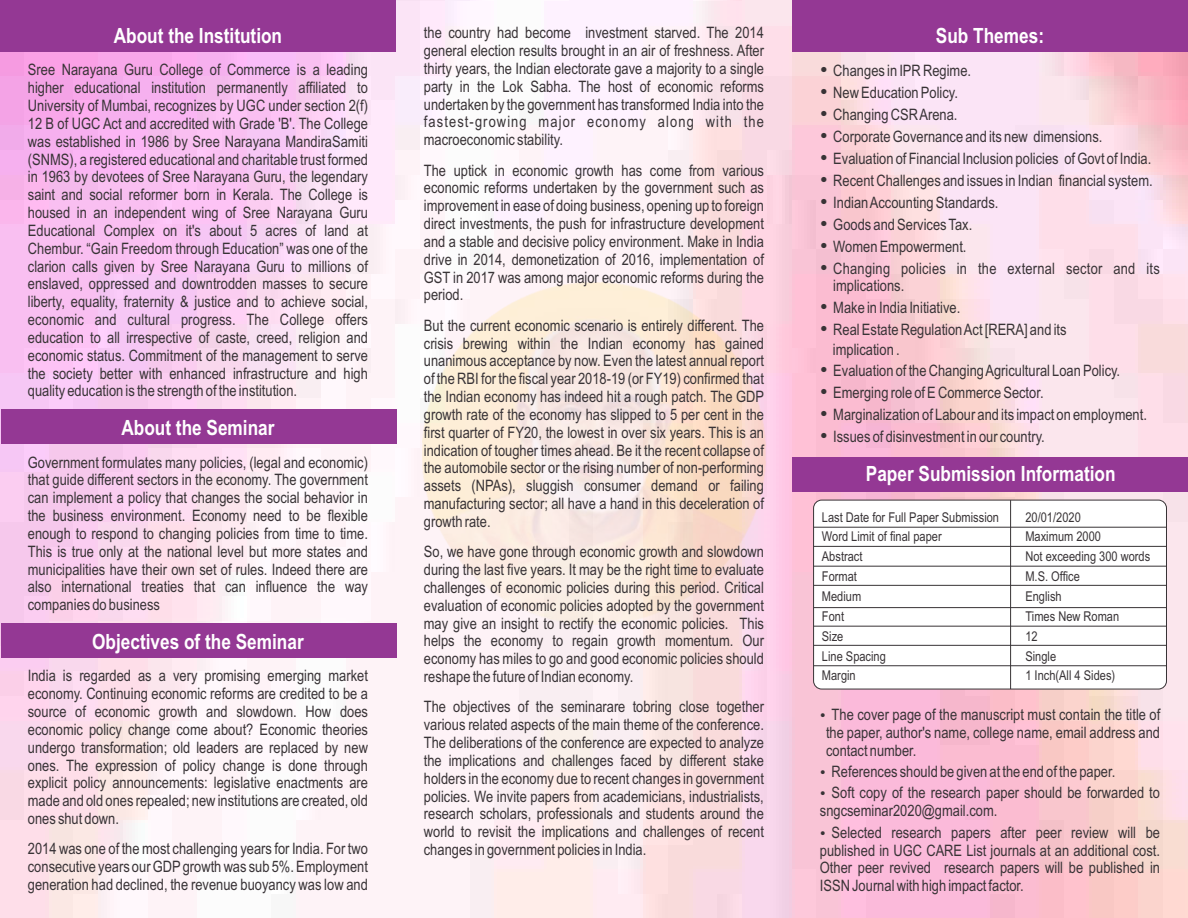
<style>
.page{position:relative;width:1188px;height:918px;background:#fff}
.page>*{position:absolute;margin:0;border:0;box-sizing:border-box;transform-origin:0 0}
.t1{font:700 21px "Arial Narrow";color:#fff}
.t2{font:15.75px/17.9px "Arial Narrow";color:#383336;text-align:justify}
.t3{font:13.5px "Arial Narrow";color:#383336}
</style>
<div class="page">
<img style="left:0;top:0;width:1188px;height:918px">
<div style="left:0;top:0;width:396px;height:51px;background:#943894"></div>
<div style="left:792px;top:0;width:396px;height:51px;background:#943894"></div>
<img style="left:423px;top:282px;width:342px;height:343px">
<div style="left:813px;top:500px;width:354px;height:189px;background:#fff;border:1px solid #383336;border-radius:8px"></div>
<hr style="left:814px;top:527px;width:352px;height:1px;background:#383336">
<hr style="left:1010px;top:500px;width:1px;height:189px;background:#383336">
<hr style="left:814px;top:546px;width:352px;height:1px;background:#383336">
<hr style="left:814px;top:566px;width:352px;height:1px;background:#383336">
<hr style="left:814px;top:585px;width:352px;height:1px;background:#383336">
<hr style="left:814px;top:607px;width:352px;height:1px;background:#383336">
<hr style="left:814px;top:626px;width:352px;height:1px;background:#383336">
<hr style="left:814px;top:645px;width:352px;height:1px;background:#383336">
<hr style="left:814px;top:665px;width:352px;height:1px;background:#383336">
<div style="left:1px;top:410px;width:396px;height:34px;background:#943894"></div>
<div style="left:1px;top:623px;width:396px;height:34px;background:#943894"></div>
<div style="left:792px;top:458px;width:396px;height:34px;background:#943894"></div>
<svg style="left:821px;top:713px;width:4px;height:4px"></svg>
<svg style="left:821px;top:770px;width:4px;height:4px"></svg>
<svg style="left:821px;top:792px;width:4px;height:4px"></svg>
<svg style="left:821px;top:831px;width:4px;height:4px"></svg>
<svg style="left:821px;top:67px;width:6px;height:5px"></svg>
<svg style="left:821px;top:89px;width:6px;height:5px"></svg>
<svg style="left:821px;top:111px;width:6px;height:5px"></svg>
<svg style="left:821px;top:133px;width:6px;height:5px"></svg>
<svg style="left:821px;top:155px;width:6px;height:5px"></svg>
<svg style="left:821px;top:177px;width:6px;height:5px"></svg>
<svg style="left:821px;top:199px;width:6px;height:5px"></svg>
<svg style="left:821px;top:221px;width:6px;height:5px"></svg>
<svg style="left:821px;top:243px;width:6px;height:5px"></svg>
<svg style="left:821px;top:265px;width:6px;height:5px"></svg>
<svg style="left:821px;top:304px;width:6px;height:5px"></svg>
<svg style="left:821px;top:326px;width:6px;height:5px"></svg>
<svg style="left:821px;top:367px;width:6px;height:6px"></svg>
<svg style="left:821px;top:389px;width:6px;height:6px"></svg>
<svg style="left:821px;top:411px;width:6px;height:5px"></svg>
<svg style="left:821px;top:433px;width:6px;height:5px"></svg>
<h1 class="t1" style="left:114px;top:28px;width:170px">About the Institution</h1>
<p class="t2" style="left:28px;top:62px;width:342px">Sree Narayana Guru College of Commerce is a leading higher educational institution permanently affiliated to University of Mumbai, recognizes by UGC under section 2(f)<br>12 B of UGC Act and accredited with Grade 'B'. The College was established in 1986 by Sree Narayana MandiraSamiti (SNMS), a registered educational and charitable trust formed in 1963 by devotees of Sree Narayana Guru, the legendary saint and social reformer born in Kerala. The College is housed in an independent wing of Sree Narayana Guru Educational Complex on it's about 5 acres of land at Chembur. “Gain Freedom through Education” was one of the clarion calls given by Sree Narayana Guru to millions of enslaved, oppressed and downtrodden masses to secure liberty, equality, fraternity &amp; justice and to achieve social, economic and cultural progress. The College offers education to all irrespective of caste, creed, religion and economic status. Commitment of the management to serve the society better with enhanced infrastructure and high quality education is the strength of the institution.</p>
<h1 class="t1" style="left:121px;top:420px;width:155px">About the Seminar</h1>
<p class="t2" style="left:28px;top:455px;width:342px">Government formulates many policies, (legal and economic) that guide different sectors in the economy. The government can implement a policy that changes the social behavior in the business environment. Economy need to be flexible enough to respond to changing policies from time to time.<br>This is true only at the national level but more states and municipalities have their own set of rules. Indeed there are also international treaties that can influence the way companies do business</p>
<h1 class="t1" style="left:92px;top:634px;width:213px">Objectives of the Seminar</h1>
<p class="t2" style="left:28px;top:668px;width:342px">India is regarded as a very promising emerging market economy. Continuing economic reforms are credited to be a source of economic growth and slowdown. How does economic policy change come about? Economic theories undergo transformation; old leaders are replaced by new ones. The expression of policy change is done through explicit policy announcements: legislative enactments are made and old ones repealed; new institutions are created, old ones shut down.</p>
<p class="t2" style="left:28px;top:841px;width:342px">2014 was one of the most challenging years for India. For two consecutive years our GDPgrowth was sub 5%. Employment generation had declined, the revenue buoyancy was low and</p>
<p class="t2" style="left:585px;top:25px;width:180px">investment starved. The 2014</p>
<p class="t2" style="left:424px;top:25px;width:342px;text-align:left">the country had become<br>general election results brought in an air of freshness. After thirty years, the Indian electorate gave a majority to a single party in the Lok Sabha. The host of economic reforms undertaken by the government has transformed India into the fastest-growing major economy along with the macroeconomic stability.</p>
<p class="t2" style="left:424px;top:163px;width:342px">The uptick in economic growth has come from various economic reforms undertaken by the government such as improvement in ease of doing business, opening up to foreign direct investments, the push for infrastructure development and a stable and decisive policy environment. Make in India drive in 2014, demonetization of 2016, implementation of GST in 2017 was among major economic reforms during the period.</p>
<p class="t2" style="left:424px;top:318px;width:342px">But the current economic scenario is entirely different. The crisis brewing within the Indian economy has gained unanimous acceptance by now. Even the latest annual report of the RBI for the fiscal year 2018-19 (or FY19) confirmed that the Indian economy has indeed hit a rough patch. The GDP growth rate of the economy has slipped to 5 per cent in the first quarter of FY20, the lowest in over six years. This is an indication of tougher times ahead. Be it the recent collapse of the automobile sector or the rising number of non-performing assets (NPAs), sluggish consumer demand or failing manufacturing sector; all have a hand in this deceleration of growth rate.</p>
<p class="t2" style="left:424px;top:544px;width:342px">So, we have gone through economic growth and slowdown during the last five years. It may be the right time to evaluate challenges of economic policies during this period. Critical evaluation of economic policies adopted by the government may give an insight to rectify the economic policies. This helps the economy to regain growth momentum. Our economy has miles to go and good economic policies should reshape the future of Indian economy.</p>
<p class="t2" style="left:424px;top:699px;width:342px">The objectives of the seminarare tobring close together various related aspects of the main theme of the conference.<br>The deliberations of the conference are expected to analyze the implications and challenges faced by different stake holders in the economy due to recent changes in government policies. We invite papers from academicians, industrialists, research scholars, professionals and students around the world to revisit the implications and challenges of recent changes in government policies in India.</p>
<h1 class="t1" style="left:936px;top:28px;width:110px">Sub Themes:</h1>
<p class="t2" style="left:833px;top:61px;width:328px;line-height:22px;text-align:left">Changes in IPR Regime.<br>New Education Policy.<br>Changing CSR Arena.<br>Corporate Governance and its new dimensions.<br>Evaluation of Financial Inclusion policies of Govt of India.<br>Recent Challenges and issues in Indian financial system.<br>Indian Accounting Standards.<br>Goods and Services Tax.<br>Women Empowerment.<br>Changing policies in the external sector and its</p>
<p class="t2" style="left:833px;top:276px;width:235px;line-height:21.8px;text-align:left">implications.<br>Make in India Initiative.<br>Real Estate Regulation Act [RERA] and its</p>
<p class="t2" style="left:833px;top:340px;width:316px;line-height:21.9px;text-align:left">implication .<br>Evaluation of the Changing Agricultural Loan Policy.<br>Emerging role of E Commerce Sector.<br>Marginalization of Labour and its impact on employment.<br>Issues of disinvestment in our country.</p>
<h1 class="t1" style="left:866px;top:465px;width:251px">Paper Submission Information</h1>
<p class="t3" style="left:822px;top:512px;width:179px">Last Date for Full Paper Submission</p>
<p class="t3" style="left:1025px;top:512px;width:57px">20/01/2020</p>
<p class="t3" style="left:822px;top:532px;width:121px">Word Limit of final paper</p>
<p class="t3" style="left:1025px;top:532px;width:77px">Maximum 2000</p>
<p class="t3" style="left:822px;top:551px;width:42px">Abstract</p>
<p class="t3" style="left:1025px;top:551px;width:126px">Not exceeding 300 words</p>
<p class="t3" style="left:822px;top:571px;width:37px">Format</p>
<p class="t3" style="left:1025px;top:571px;width:56px">M.S. Office</p>
<p class="t3" style="left:822px;top:591px;width:41px">Medium</p>
<p class="t3" style="left:1025px;top:591px;width:38px">English</p>
<p class="t3" style="left:822px;top:611px;width:24px">Font</p>
<p class="t3" style="left:1025px;top:611px;width:95px">Times New Roman</p>
<p class="t3" style="left:822px;top:631px;width:23px">Size</p>
<p class="t3" style="left:1025px;top:631px;width:14px">12</p>
<p class="t3" style="left:822px;top:651px;width:66px">Line Spacing</p>
<p class="t3" style="left:1025px;top:651px;width:32px">Single</p>
<p class="t3" style="left:822px;top:671px;width:35px">Margin</p>
<p class="t3" style="left:1025px;top:671px;width:91px">1 Inch(All 4 Sides)</p>
<p class="t2" style="left:826px;top:707px;width:336px;text-indent:6px">The cover page of the manuscript must contain the title of the paper, author's name, college name, email address and contact number.</p>
<p class="t2" style="left:832px;top:762px;width:330px;line-height:21.5px">References should be given at the end of the paper.<br>Soft copy of the research paper should be forwarded to</p>
<p class="t2" style="left:832px;top:801px;width:330px;line-height:21.5px;text-indent:-12px">sngcseminar2020@gmail.com.<br>Selected research papers after peer review will be</p>
<p class="t2" style="left:820px;top:843px;width:342px">published in UGC CARE List journals at an additional cost.<br>Other peer revived research papers will be published in ISSN Journal with high impact factor.</p>
</div>
